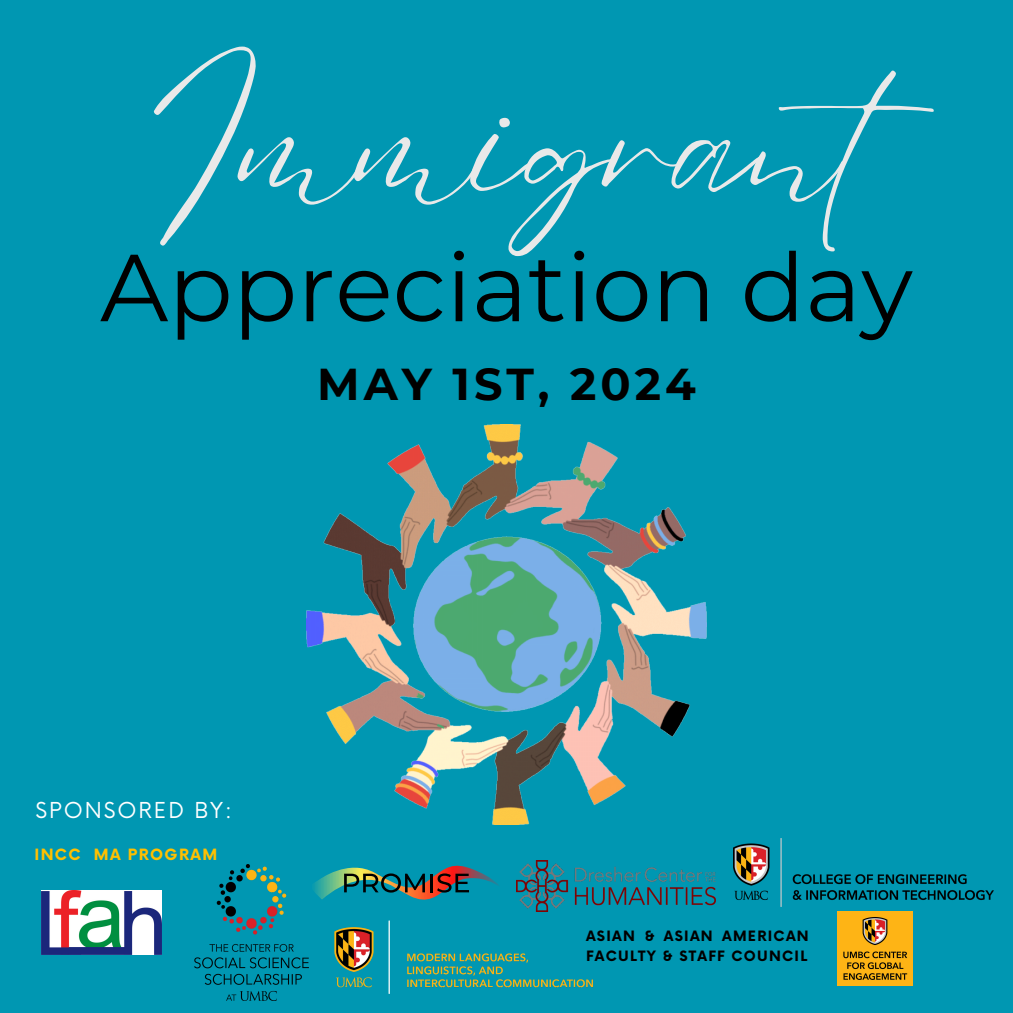
<style>
.page{position:relative;width:1013px;height:1013px;background:#fff}
.page>*{position:absolute;margin:0;border:0;box-sizing:border-box;transform-origin:0 0}
.t1{font:161.25px "Eyesome Script";color:#e9e9e9}
.t2{font:95px "Montserrat";color:#000}
.t3{font:700 44.5px "Montserrat";letter-spacing:.09em;color:#000}
.t4{font:21.38px "Now";letter-spacing:.09em;color:#fff}
.t5{font:700 15.12px "Now";letter-spacing:.09em;color:#ffc000}
.t6{font:700 13.88px/19.8px "Now";letter-spacing:.09em;color:#000}
</style>
<div class="page">
<div style="left:0;top:0;width:1012px;height:1012px;background:#0097b2"></div>
<img style="left:307px;top:425px;width:399px;height:399px">
<img style="left:194px;top:865px;width:115px;height:135px">
<svg style="left:314px;top:865px;width:185px;height:35px"></svg>
<img style="left:838px;top:911px;width:74px;height:74px">
<img style="left:41px;top:890px;width:120px;height:64px">
<img style="left:733px;top:838px;width:260px;height:68px">
<img style="left:334px;top:911px;width:259px;height:83px">
<img style="left:516px;top:860px;width:199px;height:51px">
<p class="t1" style="left:145px;top:42px;width:851px">Immigrant</p>
<h2 class="t2" style="left:100px;top:229px;width:814px">Appreciation day</h2>
<p class="t3" style="left:317px;top:357px;width:380px">MAY 1ST, 2024</p>
<p class="t4" style="left:36px;top:798px;width:198px">SPONSORED BY:</p>
<p class="t5" style="left:34px;top:846px;width:184px">INCC MA PROGRAM</p>
<p class="t6" style="left:586px;top:927px;width:224px">ASIAN &amp; ASIAN AMERICAN<br>FACULTY &amp; STAFF COUNCIL</p>
</div>
